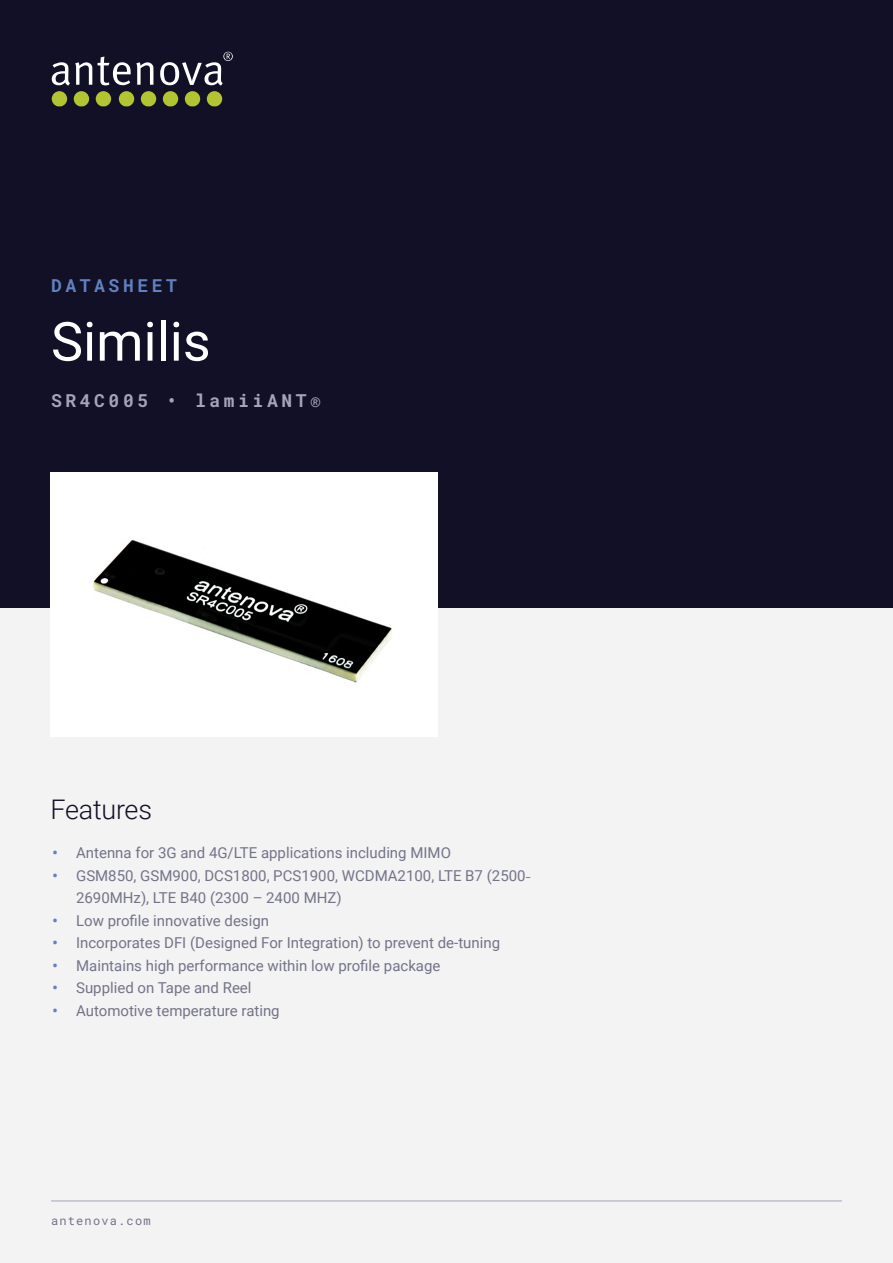
<style>
.page{position:relative;width:893px;height:1263px;background:#f3f3f4}
.page>*{position:absolute;margin:0;border:0;box-sizing:border-box;transform-origin:0 0}
.t1{font:54px "Roboto";color:#fff}
.t2{font:300 27px "Roboto";letter-spacing:-.01em;color:#111026}
.t3{font:18px "Roboto Mono";letter-spacing:.2em;color:#a5a4bc}
.t4{font:18px "Roboto Mono";letter-spacing:.2em;color:#6281c0}
.t5{font:15px/22.5px "Roboto";color:#737389}
.t6{font:12px "Roboto Mono";letter-spacing:.1em;color:#747288}
.s1{font-family:"Roboto Mono";color:#6281c0}
.s2{font-family:"Adobe Ming Std";font-weight:300}
</style>
<div class="page">
<div style="left:0;top:0;width:893px;height:608px;background:#111026"></div>
<svg style="left:52px;top:52px;width:181px;height:54px"></svg>
<hr style="left:51px;top:1201px;width:791px;height:1px;background:#a5a4bc">
<img style="left:51px;top:473px;width:387px;height:263px">
<p class="t4" style="left:51px;top:273px;width:127px">DATASHEET</p>
<h1 class="t1" style="left:51px;top:304px;width:161px">Similis</h1>
<p class="t3" style="left:51px;top:388px;width:271px">SR4C005 • lamiiANT®</p>
<h2 class="t2" style="left:51px;top:790px;width:103px">Features</h2>
<p class="t5" style="left:51px;top:841px;width:402px"><span class="s1">•</span> Antenna for 3G and 4G/LTE applications including MIMO</p>
<p class="t5" style="left:76px;top:863px;width:456px;text-indent:-26px"><span class="s1">•</span> GSM850, GSM900, DCS1800, PCS1900, WCDMA2100, LTE B7 (2500<span class="s2">-<br></span>2690MHz), LTE B40 (2300 – 2400 MHZ)</p>
<p class="t5" style="left:51px;top:908px;width:220px"><span class="s1">•</span> Low profile innovative design</p>
<p class="t5" style="left:51px;top:931px;width:451px"><span class="s1">•</span> Incorporates DFI (Designed For Integration) to prevent de-tuning</p>
<p class="t5" style="left:51px;top:953px;width:391px"><span class="s1">•</span> Maintains high performance within low profile package</p>
<p class="t5" style="left:51px;top:976px;width:202px"><span class="s1">•</span> Supplied on Tape and Reel</p>
<p class="t5" style="left:51px;top:998px;width:231px"><span class="s1">•</span> Automotive temperature rating</p>
<p class="t6" style="left:51px;top:1212px;width:101px">antenova.com</p>
</div>
